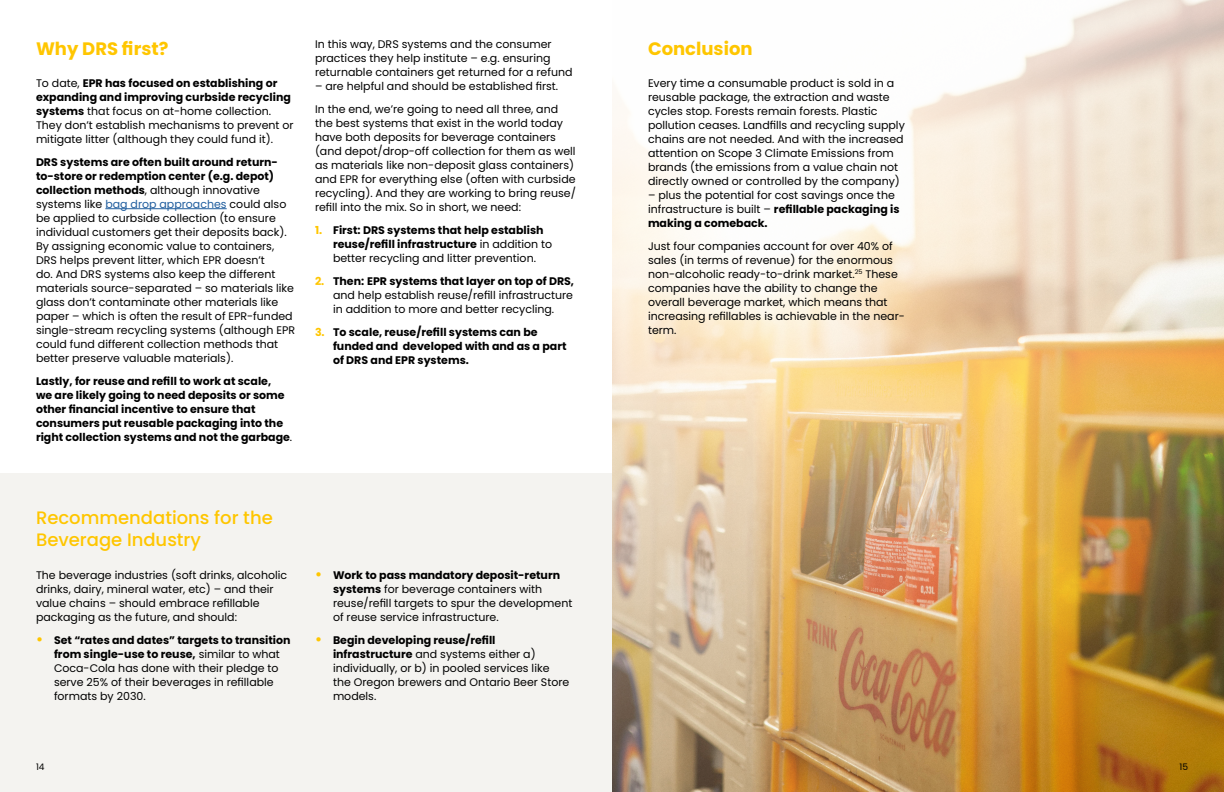
<style>
.page{position:relative;width:1224px;height:792px;background:#fff}
.page>*{position:absolute;margin:0;border:0;box-sizing:border-box;transform-origin:0 0}
.Call-out_box{font:500 18px/21.6px "Poppins";color:#ffc600}
.Header_1{font:700 18px "Poppins";color:#ffc600}
.text{font:11px/14px "Poppins";color:#000}
.text-2{font:700 11px/14px "Poppins";color:#000}
.t1{font:9px "Poppins";color:#000}
.s1{font-weight:700}
.s2{color:#215e9e}
.s3{font-weight:400}
.s4{color:#ffc600}
.s5{font-weight:700;color:#ffc600}
.s6{font-weight:700;font-size:14px;color:#ffc600}
</style>
<div class="page">
<img style="left:612px;top:0;width:612px;height:792px">
<hr style="left:105px;top:208px;width:122px;height:1px;background:#215e9e">
<div style="left:0;top:474px;width:612px;height:318px;background:#f4f3f0"></div>
<p class="Header_1" style="left:36px;top:38px;width:134px">Why DRS first?</p>
<p class="text" style="left:36px;top:76px;width:259px">To date, <span class="s1">EPR has focused on establishing or expanding and improving curbside recycling systems</span> that focus on at-home collection.<br>They don’t establish mechanisms to prevent or mitigate litter (although they could fund it).</p>
<p class="text" style="left:36px;top:155px;width:261px"><span class="s1">DRS systems are often built around return&shy;to-store or redemption center (e.g. depot) collection methods</span>, although innovative systems like <span class="s2">bag drop approaches</span> could also be applied to curbside collection (to ensure individual customers get their deposits back).<br>By assigning economic value to containers, DRS helps prevent litter, which EPR doesn’t<br>do. And DRS systems also keep the different materials source-separated – so materials like glass don’t contaminate other materials like paper – which is often the result of EPR-funded single-stream recycling systems (although EPR could fund different collection methods that better preserve valuable materials).</p>
<p class="text-2" style="left:36px;top:374px;width:258px">Lastly, for reuse and refill to work at scale,<br>we are likely going to need deposits or some other financial incentive to ensure that consumers put reusable packaging into the right collection systems and not the garbage<span class="s3">.</span></p>
<p class="text" style="left:315px;top:37px;width:259px">In this way, DRS systems and the consumer practices they help institute – e.g. ensuring returnable containers get returned for a refund</p>
<p class="text" style="left:315px;top:79px;width:245px">– are helpful and should be established first.</p>
<p class="text" style="left:315px;top:102px;width:262px">In the end, we’re going to need all three, and the best systems that exist in the world today have both deposits for beverage containers (and depot/drop-off collection for them as well as materials like non-deposit glass containers) and EPR for everything else (often with curbside recycling). And they are working to bring reuse/ refill into the mix. So in short, we need:</p>
<p class="text-2" style="left:333px;top:223px;width:221px;text-indent:-18px"><span class="s4">1.</span> First: DRS systems that help establish reuse/refill infrastructure <span class="s3">in addition to better recycling and litter prevention.</span></p>
<p class="text" style="left:333px;top:274px;width:243px;text-align:justify;text-indent:-18px"><span class="s5">2.</span> <span class="s1">Then: EPR systems that layer on top of DRS, </span>and help establish reuse/refill infrastructure in addition to more and better recycling.</p>
<p class="text-2" style="left:333px;top:325px;width:235px;text-indent:-18px"><span class="s4">3.</span> To scale, reuse/refill systems can be funded and developed with and as a part of DRS and EPR systems.</p>
<p class="Header_1" style="left:648px;top:38px;width:106px">Conclusion</p>
<p class="text" style="left:648px;top:76px;width:258px">Every time a consumable product is sold in a reusable package, the extraction and waste cycles stop. Forests remain forests. Plastic pollution ceases. Landfills and recycling supply chains are not needed. And with the increased attention on Scope 3 Climate Emissions from brands (the emissions from a value chain not directly owned or controlled by the company)</p>
<p class="text" style="left:648px;top:188px;width:253px">– plus the potential for cost savings once the infrastructure is built – <span class="s1">refillable packaging is making a comeback.</span></p>
<p class="text" style="left:648px;top:239px;width:258px">Just four companies account for over 40% of sales (in terms of revenue) for the enormous non-alcoholic ready-to-drink market.<sup>25</sup> These companies have the ability to change the overall beverage market, which means that increasing refillables is achievable in the near&shy;term.</p>
<p class="Call-out_box" style="left:36px;top:507px;width:238px">Recommendations for the<br>Beverage Industry</p>
<p class="text" style="left:36px;top:568px;width:253px">The beverage industries (soft drinks, alcoholic drinks, dairy, mineral water, etc) – and their value chains – should embrace refillable packaging as the future, and should:</p>
<p class="text" style="left:54px;top:633px;width:238px;text-indent:-18px"><span class="s6">•</span> <span class="s1">Set “rates and dates” targets to transition from single-use to reuse,</span> similar to what Coca-Cola has done with their pledge to serve 25% of their beverages in refillable formats by 2030.</p>
<p class="text" style="left:333px;top:568px;width:241px;text-indent:-18px"><span class="s6">•</span> <span class="s1">Work to pass mandatory deposit-return systems</span> for beverage containers with reuse/refill targets to spur the development of reuse service infrastructure.</p>
<p class="text" style="left:333px;top:633px;width:238px;text-indent:-18px"><span class="s6">•</span> <span class="s1">Begin developing reuse/refill infrastructure</span> and systems either a) individually, or b) in pooled services like the Oregon brewers and Ontario Beer Store models.</p>
<p class="t1" style="left:36px;top:762px;width:10px">14</p>
<p class="t1" style="left:1179px;top:762px;width:10px">15</p>
</div>
